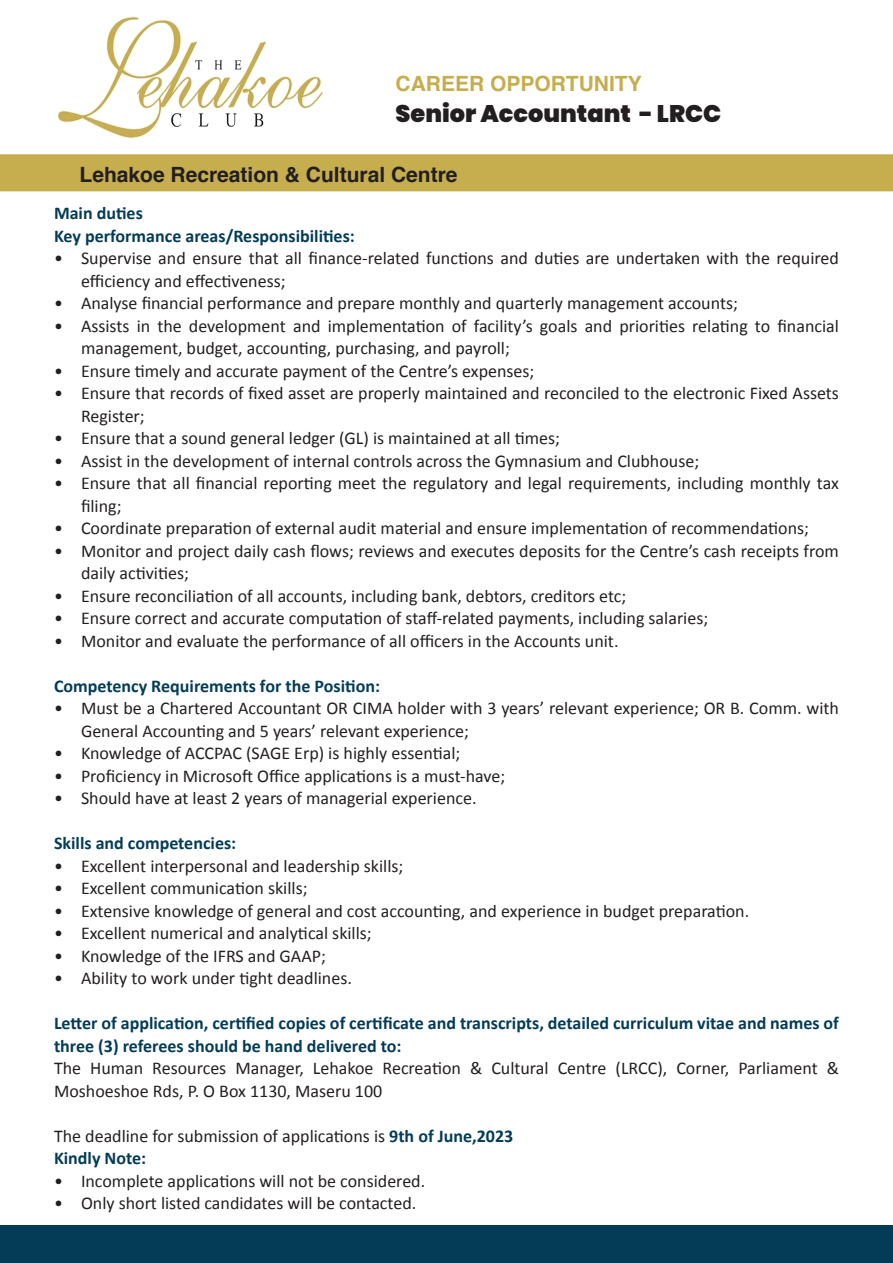
<style>
.page{position:relative;width:893px;height:1263px;background:#fff}
.page>*{position:absolute;margin:0;border:0;box-sizing:border-box;transform-origin:0 0}
.t1{font:900 24px "Poppins";color:#231f20}
.t2{font:700 21px "Helvetica";color:#231f20}
.t3{font:700 21px "Helvetica";color:#c6ad4e}
.t4{font:18px/22.5px "Calibri";color:#231f20}
.t5{font:700 18px/22.5px "Calibri";color:#043c57}
.s1{font-weight:700;color:#043c57}
</style>
<div class="page">
<div style="left:0;top:1226px;width:893px;height:37px;background:#043c57"></div>
<img style="left:57px;top:16px;width:266px;height:123px">
<div style="left:0;top:154px;width:893px;height:37px;background:#c6ad4e"></div>
<p class="t3" style="left:396px;top:66px;width:248px">CAREER OPPORTUNITY</p>
<h1 class="t1" style="left:396px;top:100px;width:327px">Senior Accountant - LRCC</h1>
<p class="t2" style="left:80px;top:158px;width:380px">Lehakoe Recreation &amp; Cultural Centre</p>
<p class="t5" style="left:54px;top:201px;width:302px">Main duties<br>Key performance areas/Responsibilities:</p>
<p class="t4" style="left:81px;top:246px;width:759px;text-indent:-27px">• Supervise and ensure that all finance-related functions and duties are undertaken with the required efficiency and effectiveness;</p>
<p class="t4" style="left:54px;top:291px;width:685px">• Analyse financial performance and prepare monthly and quarterly management accounts;</p>
<p class="t4" style="left:81px;top:314px;width:759px;text-indent:-27px">• Assists in the development and implementation of facility’s goals and priorities relating to financial management, budget, accounting, purchasing, and payroll;</p>
<p class="t4" style="left:54px;top:359px;width:482px">• Ensure timely and accurate payment of the Centre’s expenses;</p>
<p class="t4" style="left:81px;top:381px;width:759px;text-indent:-27px">• Ensure that records of fixed asset are properly maintained and reconciled to the electronic Fixed Assets<br>Register;</p>
<p class="t4" style="left:54px;top:426px;width:507px">• Ensure that a sound general ledger (GL) is maintained at all times;</p>
<p class="t4" style="left:54px;top:449px;width:647px">• Assist in the development of internal controls across the Gymnasium and Clubhouse;</p>
<p class="t4" style="left:81px;top:471px;width:759px;text-indent:-27px">• Ensure that all financial reporting meet the regulatory and legal requirements, including monthly tax filing;</p>
<p class="t4" style="left:54px;top:516px;width:756px">• Coordinate preparation of external audit material and ensure implementation of recommendations;</p>
<p class="t4" style="left:81px;top:539px;width:759px;text-indent:-27px">• Monitor and project daily cash flows; reviews and executes deposits for the Centre’s cash receipts from daily activities;</p>
<p class="t4" style="left:54px;top:584px;width:574px">• Ensure reconciliation of all accounts, including bank, debtors, creditors etc;</p>
<p class="t4" style="left:54px;top:606px;width:656px">• Ensure correct and accurate computation of staff-related payments, including salaries;</p>
<p class="t4" style="left:54px;top:629px;width:566px">• Monitor and evaluate the performance of all officers in the Accounts unit.</p>
<p class="t5" style="left:54px;top:674px;width:327px">Competency Requirements for the Position:</p>
<p class="t4" style="left:81px;top:696px;width:759px;text-indent:-27px">• Must be a Chartered Accountant OR CIMA holder with 3 years’ relevant experience; OR B. Comm. with<br>General Accounting and 5 years’ relevant experience;</p>
<p class="t4" style="left:54px;top:741px;width:408px">• Knowledge of ACCPAC (SAGE Erp) is highly essential;</p>
<p class="t4" style="left:54px;top:764px;width:453px">• Proficiency in Microsoft Office applications is a must-have;</p>
<p class="t4" style="left:54px;top:786px;width:424px">• Should have at least 2 years of managerial experience.</p>
<p class="t5" style="left:54px;top:831px;width:184px">Skills and competencies:</p>
<p class="t4" style="left:54px;top:854px;width:351px">• Excellent interpersonal and leadership skills;</p>
<p class="t4" style="left:54px;top:876px;width:255px">• Excellent communication skills;</p>
<p class="t4" style="left:54px;top:899px;width:697px">• Extensive knowledge of general and cost accounting, and experience in budget preparation.</p>
<p class="t4" style="left:54px;top:921px;width:319px">• Excellent numerical and analytical skills;</p>
<p class="t4" style="left:54px;top:944px;width:273px">• Knowledge of the IFRS and GAAP;</p>
<p class="t4" style="left:54px;top:966px;width:299px">• Ability to work under tight deadlines.</p>
<p class="t5" style="left:54px;top:1011px;width:786px">Letter of application, certified copies of certificate and transcripts, detailed curriculum vitae and names of three (3) referees should be hand delivered to:</p>
<p class="t4" style="left:54px;top:1056px;width:786px">The Human Resources Manager, Lehakoe Recreation &amp; Cultural Centre (LRCC), Corner, Parliament &amp;<br>Moshoeshoe Rds, P. O Box 1130, Maseru 100</p>
<p class="t4" style="left:54px;top:1124px;width:461px">The deadline for submission of applications is <span class="s1">9th of June,2023<br>Kindly Note:</span></p>
<p class="t4" style="left:54px;top:1169px;width:373px">• Incomplete applications will not be considered.</p>
<p class="t4" style="left:54px;top:1191px;width:364px">• Only short listed candidates will be contacted.</p>
</div>
